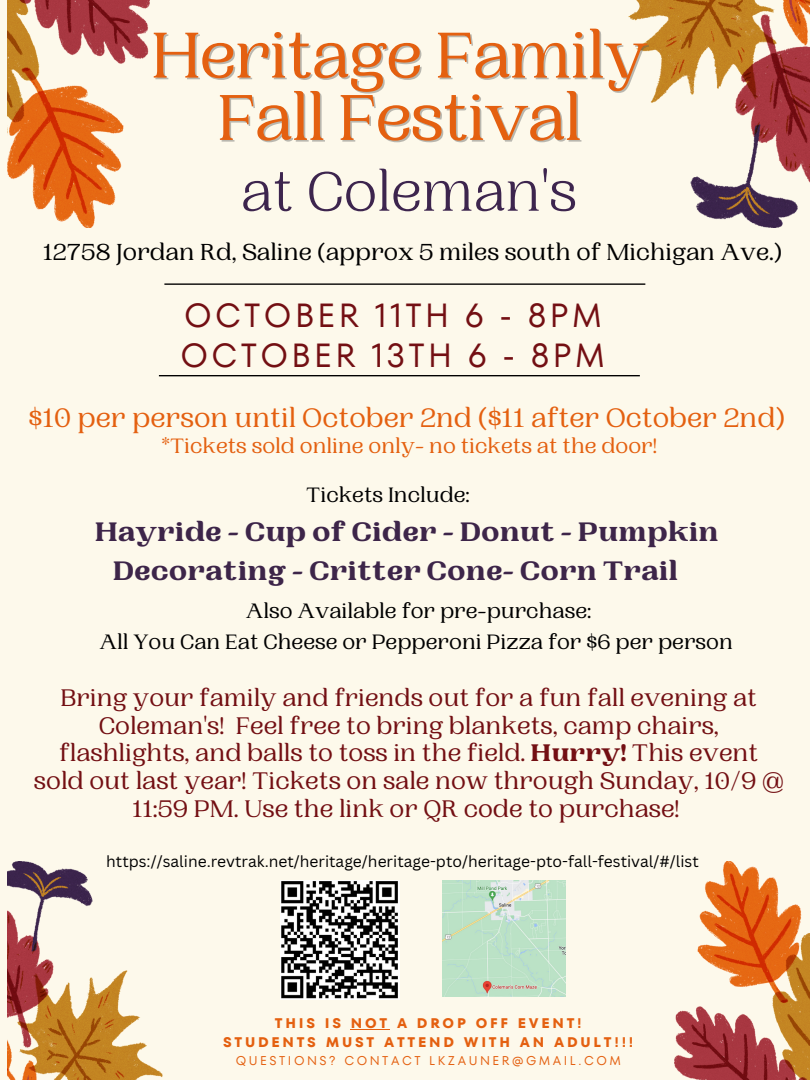
<style>
.page{position:relative;width:810px;height:1080px;background:#fdf9eb}
.page>*{position:absolute;margin:0;border:0;box-sizing:border-box;transform-origin:0 0}
.t1{font:500 68.06px/62.4px "PP Woodland";letter-spacing:-.02em;color:#e46010;text-align:center}
.t2{font:58.5px "PP Woodland";color:#3d254e}
.t3{font:33.31px "TT Fors";letter-spacing:.1em;color:#730f13}
.t4{font:900 28.12px/39.4px "PP Woodland";color:#3d2549}
.t5{font:500 28.12px "PP Woodland";color:#e46010}
.t6{font:500 25.25px/27.6px "PP Woodland";color:#730f13;text-align:center}
.t7{font:500 24.38px "PP Woodland";color:#000}
.t8{font:500 21.88px/30.5px "PP Woodland";color:#000;text-align:center}
.t9{font:500 21.88px "PP Woodland";color:#e46010}
.t10{font:15.62px "Canva Sans";color:#000}
.t11{font:700 13.94px/19.2px "TT Fors";letter-spacing:.2em;color:#e46010;text-align:center}
.t12{font:12.69px "TT Fors";letter-spacing:.2em;color:#e46010}
.s1{font-weight:900}
</style>
<div class="page">
<img style="left:8px;top:0;width:142px;height:228px">
<img style="left:675px;top:861px;width:135px;height:219px">
<img style="left:8px;top:861px;width:155px;height:219px">
<img style="left:628px;top:0;width:182px;height:228px">
<hr style="left:164px;top:283px;width:481px;height:2px;background:#000">
<hr style="left:159px;top:375px;width:481px;height:1px;background:#000">
<img style="left:281px;top:881px;width:118px;height:118px">
<img style="left:442px;top:881px;width:123px;height:115px">
<hr style="left:351px;top:1029px;width:39px;height:1px;background:#e46010">
<h1 class="t1" style="left:151px;top:26px;width:498px">Heritage Family<br>Fall Festival</h1>
<h2 class="t2" style="left:241px;top:158px;width:337px">at Coleman's</h2>
<p class="t7" style="left:43px;top:238px;width:740px">12758 Jordan Rd, Saline (approx 5 miles south of Michigan Ave.)</p>
<h3 class="t3" style="left:184px;top:292px;width:420px">OCTOBER 11TH 6 - 8PM</h3>
<h3 class="t3" style="left:181px;top:332px;width:426px">OCTOBER 13TH 6 - 8PM</h3>
<p class="t5" style="left:29px;top:402px;width:758px">$10 per person until October 2nd ($11 after October 2nd)</p>
<p class="t9" style="left:161px;top:433px;width:497px">*Tickets sold online only- no tickets at the door!</p>
<p class="t8" style="left:306px;top:480px;width:165px">Tickets Include:</p>
<p class="t4" style="left:113px;top:513px;width:607px;text-indent:-18px">Hayride - Cup of Cider - Donut - Pumpkin<br>Decorating - Critter Cone- Corn Trail</p>
<p class="t8" style="left:100px;top:597px;width:635px">Also Available for pre-purchase:<br>All You Can Eat Cheese or Pepperoni Pizza for $6 per person</p>
<p class="t6" style="left:34px;top:685px;width:751px">Bring your family and friends out for a fun fall evening at Coleman's! Feel free to bring blankets, camp chairs, flashlights, and balls to toss in the field. <span class="s1">Hurry!</span> This event sold out last year! Tickets on sale now through Sunday, 10/9 @ 11:59 PM. Use the link or QR code to purchase!</p>
<p class="t10" style="left:106px;top:851px;width:594px">https://saline.revtrak.net/heritage/heritage-pto/heritage-pto-fall-festival/#/list</p>
<p class="t11" style="left:223px;top:1014px;width:412px">THIS IS NOT A DROP OFF EVENT!<br>STUDENTS MUST ATTEND WITH AN ADULT!!!</p>
<p class="t12" style="left:236px;top:1052px;width:387px">QUESTIONS? CONTACT LKZAUNER@GMAIL.COM</p>
</div>
